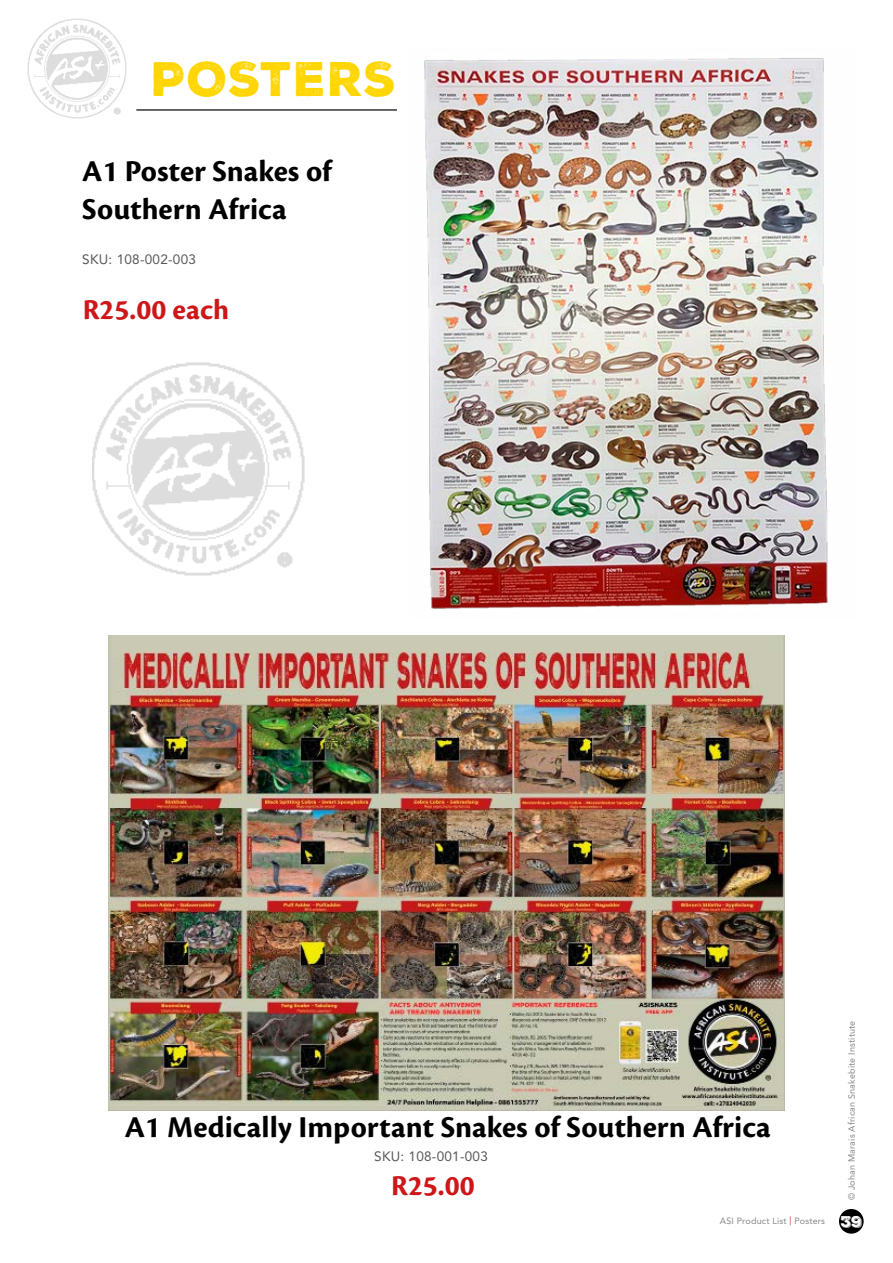
<style>
.page{position:relative;width:893px;height:1263px;background:#fff}
.page>*{position:absolute;margin:0;border:0;box-sizing:border-box;transform-origin:0 0}
.t1{font:46.95px "Nexa Rust Sans Black 1";letter-spacing:.015em;color:#ffd603}
.t2{font:700 31.5px/37.5px "Cronos Pro";letter-spacing:.005em;color:#000}
.t3{font:700 30px "Cronos Pro";color:#cd1719}
.t4{font:15.15px "Nexa Rust Slab Black Shadow 01";color:#fff}
.t5{font:13.5px "Avenir LT Std";letter-spacing:.02em;color:#575756}
.t6{font:9px "Avenir LT Std";letter-spacing:.02em;color:#878787}
.s1{color:#e62f28}
</style>
<div class="page">
<hr style="left:136px;top:109px;width:261px;height:2px;background:#000">
<img style="left:27px;top:18px;width:100px;height:101px">
<div style="left:839px;top:1209px;width:25px;height:24px;background:#000;border-radius:50%"></div>
<img style="left:109px;top:636px;width:675px;height:474px">
<img style="left:424px;top:58px;width:404px;height:551px">
<img style="left:92px;top:362px;width:213px;height:214px">
<h1 class="t1" style="left:152px;top:47px;width:247px">POSTERS</h1>
<p class="t2" style="left:82px;top:153px;width:251px">A1 Poster Snakes of<br>Southern Africa</p>
<p class="t5" style="left:82px;top:251px;width:115px">SKU: 108-002-003</p>
<p class="t3" style="left:83px;top:293px;width:148px">R25.00 each</p>
<p class="t2" style="left:125px;top:1108px;width:648px">A1 Medically Important Snakes of Southern Africa</p>
<p class="t5" style="left:374px;top:1148px;width:115px">SKU: 108-001-003</p>
<p class="t3" style="left:391px;top:1168px;width:85px">R25.00</p>
<p class="t6" style="left:720px;top:1215px;width:107px">ASI Product List <span class="s1">|</span> Posters</p>
<p class="t6" style="left:846px;top:1200px;width:181px;rotate:-90deg">© Johan Marais African Snakebite Institute</p>
<p class="t4" style="left:841px;top:1211px;width:23px">39</p>
</div>
